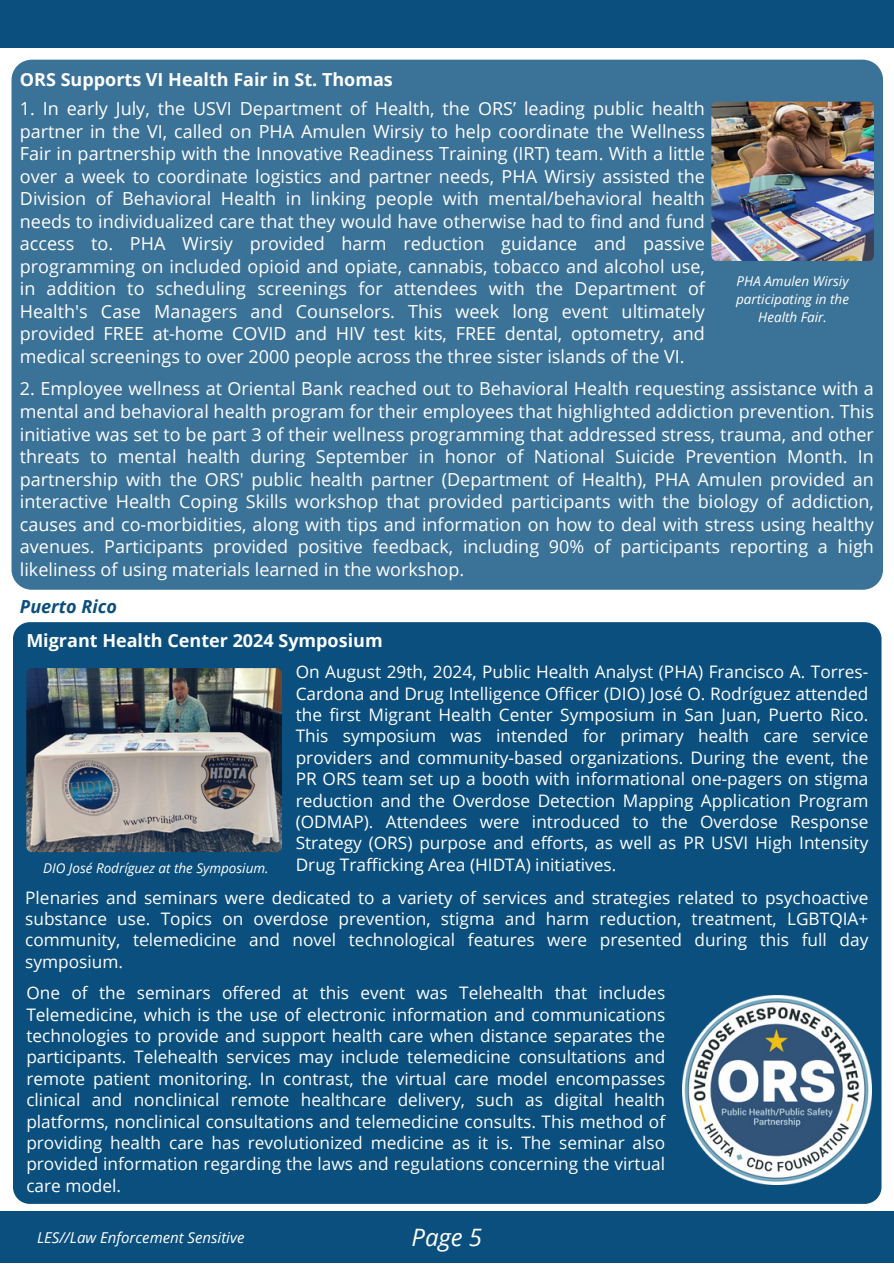
<style>
.page{position:relative;width:894px;height:1264px;background:#fff}
.page>*{position:absolute;margin:0;border:0;box-sizing:border-box;transform-origin:0 0}
.t1{font:italic 24px "Open Sans";color:#fff}
.t2{font:18px/22.5px "Open Sans";color:#fff;text-align:justify}
.t3{font:700 18px "Open Sans";color:#fff}
.t4{font:italic 700 18px "Open Sans";color:#0a4f7d}
.t5{font:17.25px/21.3px "Open Sans";color:#fff;text-align:justify}
.t6{font:italic 15px "Open Sans";color:#fff}
.t7{font:italic 13.5px/18px "Open Sans";color:#fff;text-align:center}
</style>
<div class="page">
<div style="left:0;top:1211px;width:893px;height:52px;background:#0a4f7d"></div>
<div style="left:0;top:0;width:893px;height:47px;background:#0a4f7d"></div>
<div style="left:13px;top:622px;width:868px;height:581px;background:#0a4f7d"></div>
<img style="left:26px;top:668px;width:256px;height:184px;border-radius:6px">
<img style="left:682px;top:995px;width:189px;height:189px">
<div style="left:11px;top:60px;width:871px;height:529px;background:#3b7297;border-radius:20px"></div>
<img style="left:711px;top:102px;width:162px;height:159px;border-radius:6px">
<h3 class="t3" style="left:20px;top:66px;width:374px">ORS Supports VI Health Fair in St. Thomas</h3>
<h3 class="t2" style="left:20px;top:97px;width:686px">1. In early July, the USVI Department of Health, the ORS’ leading public health partner in the VI, called on PHA Amulen Wirsiy to help coordinate the Wellness Fair in partnership with the Innovative Readiness Training (IRT) team. With a little over a week to coordinate logistics and partner needs, PHA Wirsiy assisted the Division of Behavioral Health in linking people with mental/behavioral health needs to individualized care that they would have otherwise had to find and fund access to. PHA Wirsiy provided harm reduction guidance and passive programming on included opioid and opiate, cannabis, tobacco and alcohol use, in addition to scheduling screenings for attendees with the Department of Health's Case Managers and Counselors. This week long event ultimately provided FREE at-home COVID and HIV test kits, FREE dental, optometry, and medical screenings to over 2000 people across the three sister islands of the VI.</h3>
<p class="t7" style="left:736px;top:271px;width:114px">PHA Amulen Wirsiy participating in the<br>Health Fair.</p>
<h3 class="t2" style="left:20px;top:377px;width:855px">2. Employee wellness at Oriental Bank reached out to Behavioral Health requesting assistance with a mental and behavioral health program for their employees that highlighted addiction prevention. This initiative was set to be part 3 of their wellness programming that addressed stress, trauma, and other threats to mental health during September in honor of National Suicide Prevention Month. In partnership with the ORS' public health partner (Department of Health), PHA Amulen provided an interactive Health Coping Skills workshop that provided participants with the biology of addiction, causes and co-morbidities, along with tips and information on how to deal with stress using healthy avenues. Participants provided positive feedback, including 90% of participants reporting a high likeliness of using materials learned in the workshop.</h3>
<h2 class="t4" style="left:20px;top:593px;width:98px">Puerto Rico</h2>
<h2 class="t3" style="left:26px;top:628px;width:358px">Migrant Health Center 2024 Symposium</h2>
<p class="t5" style="left:295px;top:661px;width:574px">On August 29th, 2024, Public Health Analyst (PHA) Francisco A. Torres-Cardona and Drug Intelligence Officer (DIO) José O. Rodríguez attended the first Migrant Health Center Symposium in San Juan, Puerto Rico.<br>This symposium was intended for primary health care service providers and community-based organizations. During the event, the PR ORS team set up a booth with informational one-pagers on stigma reduction and the Overdose Detection Mapping Application Program (ODMAP). Attendees were introduced to the Overdose Response Strategy (ORS) purpose and efforts, as well as PR USVI High Intensity</p>
<h1 class="t7" style="left:43px;top:858px;width:227px">DIO José Rodríguez at the Symposium.</h1>
<p class="t5" style="left:295px;top:853px;width:322px">Drug Trafficking Area (HIDTA) initiatives.</p>
<p class="t5" style="left:25px;top:886px;width:844px">Plenaries and seminars were dedicated to a variety of services and strategies related to psychoactive substance use. Topics on overdose prevention, stigma and harm reduction, treatment, LGBTQIA+ community, telemedicine and novel technological features were presented during this full day symposium.</p>
<p class="t5" style="left:26px;top:981px;width:640px">One of the seminars offered at this event was Telehealth that includes Telemedicine, which is the use of electronic information and communications technologies to provide and support health care when distance separates the participants. Telehealth services may include telemedicine consultations and remote patient monitoring. In contrast, the virtual care model encompasses clinical and nonclinical remote healthcare delivery, such as digital health platforms, nonclinical consultations and telemedicine consults. This method of providing health care has revolutionized medicine as it is. The seminar also provided information regarding the laws and regulations concerning the virtual care model.</p>
<h3 class="t6" style="left:37px;top:1226px;width:209px">LES//Law Enforcement Sensitive</h3>
<p class="t1" style="left:411px;top:1220px;width:72px">Page 5</p>
</div>
